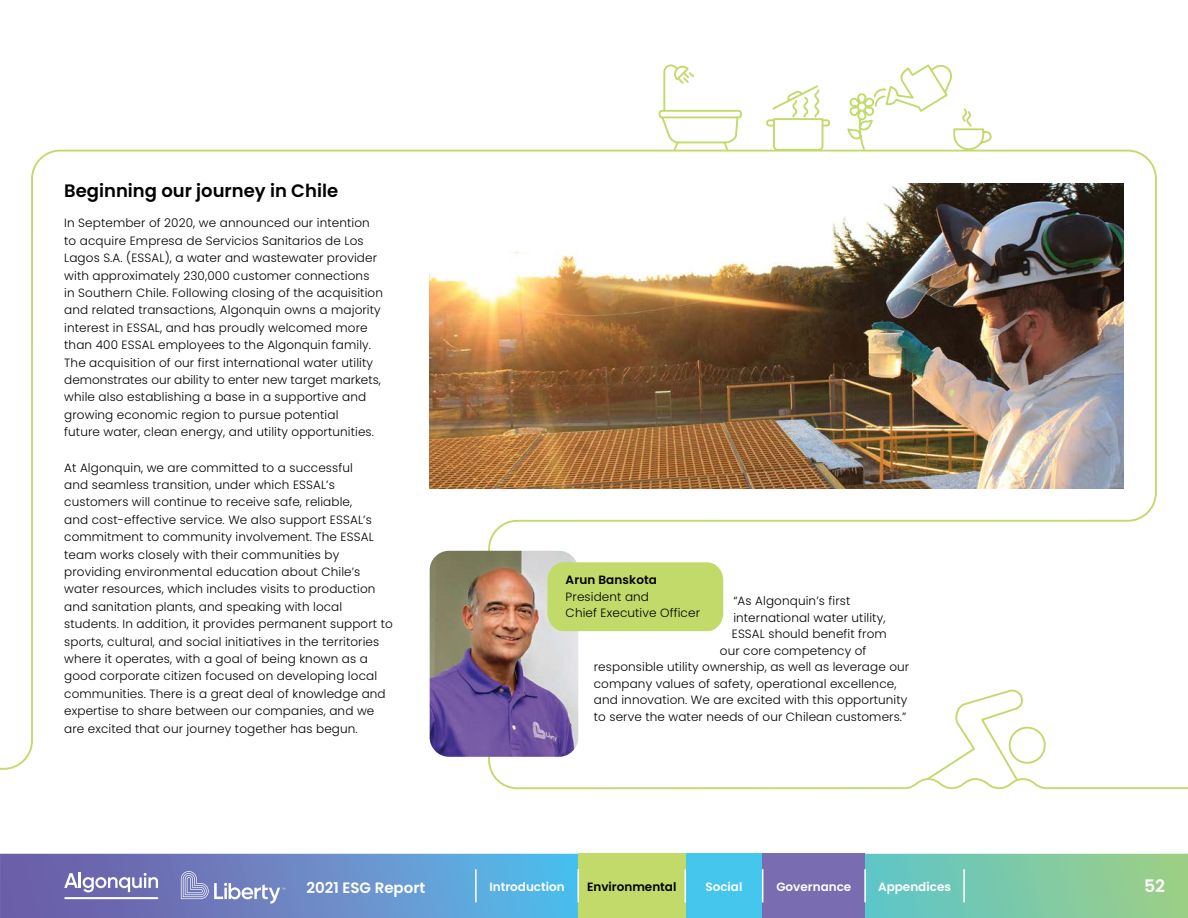
<style>
.page{position:relative;width:1188px;height:918px;background:#fff}
.page>*{position:absolute;margin:0;border:0;box-sizing:border-box;transform-origin:0 0}
.t1{font:600 18px "Poppins";color:#000}
.t2{font:600 17.25px "Poppins";color:#fff}
.t3{font:600 15px "Poppins";color:#fff}
.t4{font:300 12px/17.4px "Poppins";letter-spacing:.01em;color:#000}
.t5{font:600 12px "Poppins";color:#fff}
.t6{font:600 12px "Poppins";color:#000}
</style>
<div class="page">
<div style="left:659px;top:110px;width:83px;height:8px;border:2px solid #c1da6a;border-radius:2px"></div>
<svg style="left:660px;top:64px;width:79px;height:85px"></svg>
<svg style="left:766px;top:85px;width:65px;height:64px"></svg>
<svg style="left:847px;top:64px;width:145px;height:85px"></svg>
<img style="left:0;top:149px;width:1188px;height:641px">
<img style="left:430px;top:551px;width:148px;height:206px">
<div style="left:547px;top:562px;width:176px;height:69px;background:#c1da6a;border-radius:17px"></div>
<svg style="left:0;top:854px;width:1188px;height:64px;background:#6fa4bb"></svg>
<div style="left:685px;top:854px;width:78px;height:64px;background:#44c6ed"></div>
<div style="left:578px;top:854px;width:107px;height:64px;background:#c1da6a"></div>
<div style="left:763px;top:854px;width:102px;height:64px;background:#796cb1"></div>
<svg style="left:64px;top:873px;width:94px;height:19px"></svg>
<hr style="left:64px;top:897px;width:94px;height:2px;background:#fff">
<hr style="left:963px;top:869px;width:2px;height:33px;background:#fff">
<svg style="left:181px;top:871px;width:104px;height:33px;background:#8894c8"></svg>
<hr style="left:475px;top:869px;width:2px;height:33px;background:#fff">
<hr style="left:685px;top:869px;width:1px;height:34px;background:#fff">
<hr style="left:762px;top:869px;width:1px;height:33px;background:#fff">
<hr style="left:864px;top:869px;width:2px;height:33px;background:#fff">
<hr style="left:578px;top:869px;width:1px;height:33px;background:#fff">
<h1 class="t1" style="left:64px;top:180px;width:275px">Beginning our journey in Chile</h1>
<p class="t4" style="left:64px;top:215px;width:320px">In September of 2020, we announced our intention to acquire Empresa de Servicios Sanitarios de Los Lagos S.A. (ESSAL), a water and wastewater provider with approximately 230,000 customer connections<br>in Southern Chile. Following closing of the acquisition and related transactions, Algonquin owns a majority interest in ESSAL, and has proudly welcomed more than 400 ESSAL employees to the Algonquin family.<br>The acquisition of our first international water utility demonstrates our ability to enter new target markets, while also establishing a base in a supportive and growing economic region to pursue potential<br>future water, clean energy, and utility opportunities.</p>
<p class="t4" style="left:64px;top:459px;width:330px">At Algonquin, we are committed to a successful<br>and seamless transition, under which ESSAL’s customers will continue to receive safe, reliable,<br>and cost-effective service. We also support ESSAL’s commitment to community involvement. The ESSAL team works closely with their communities by providing environmental education about Chile’s water resources, which includes visits to production and sanitation plants, and speaking with local students. In addition, it provides permanent support to sports, cultural, and social initiatives in the territories where it operates, with a goal of being known as a good corporate citizen focused on developing local communities. There is a great deal of knowledge and expertise to share between our companies, and we are excited that our journey together has begun.</p>
<p class="t6" style="left:566px;top:573px;width:93px">Arun Banskota</p>
<p class="t4" style="left:566px;top:589px;width:136px;line-height:16.5px">President and<br>Chief Executive Officer</p>
<p class="t4" style="left:733px;top:592px;width:118px">“As Algonquin’s first</p>
<p class="t4" style="left:733px;top:609px;width:154px">international water utility,</p>
<p class="t4" style="left:732px;top:625px;width:157px">ESSAL should benefit from</p>
<p class="t4" style="left:720px;top:642px;width:148px">our core competency of</p>
<p class="t4" style="left:594px;top:658px;width:317px">responsible utility ownership, as well as leverage our</p>
<p class="t4" style="left:594px;top:675px;width:304px">company values of safety, operational excellence,</p>
<p class="t4" style="left:594px;top:691px;width:315px">and innovation. We are excited with this opportunity</p>
<p class="t4" style="left:594px;top:708px;width:314px">to serve the water needs of our Chilean customers.”</p>
<p class="t3" style="left:307px;top:879px;width:120px">2021 ESG Report</p>
<p class="t5" style="left:489px;top:879px;width:77px">Introduction</p>
<p class="t6" style="left:587px;top:879px;width:91px">Environmental</p>
<p class="t5" style="left:705px;top:879px;width:38px">Social</p>
<p class="t5" style="left:776px;top:879px;width:76px">Governance</p>
<p class="t5" style="left:878px;top:879px;width:74px">Appendices</p>
<h2 class="t2" style="left:1144px;top:876px;width:23px">52</h2>
</div>
